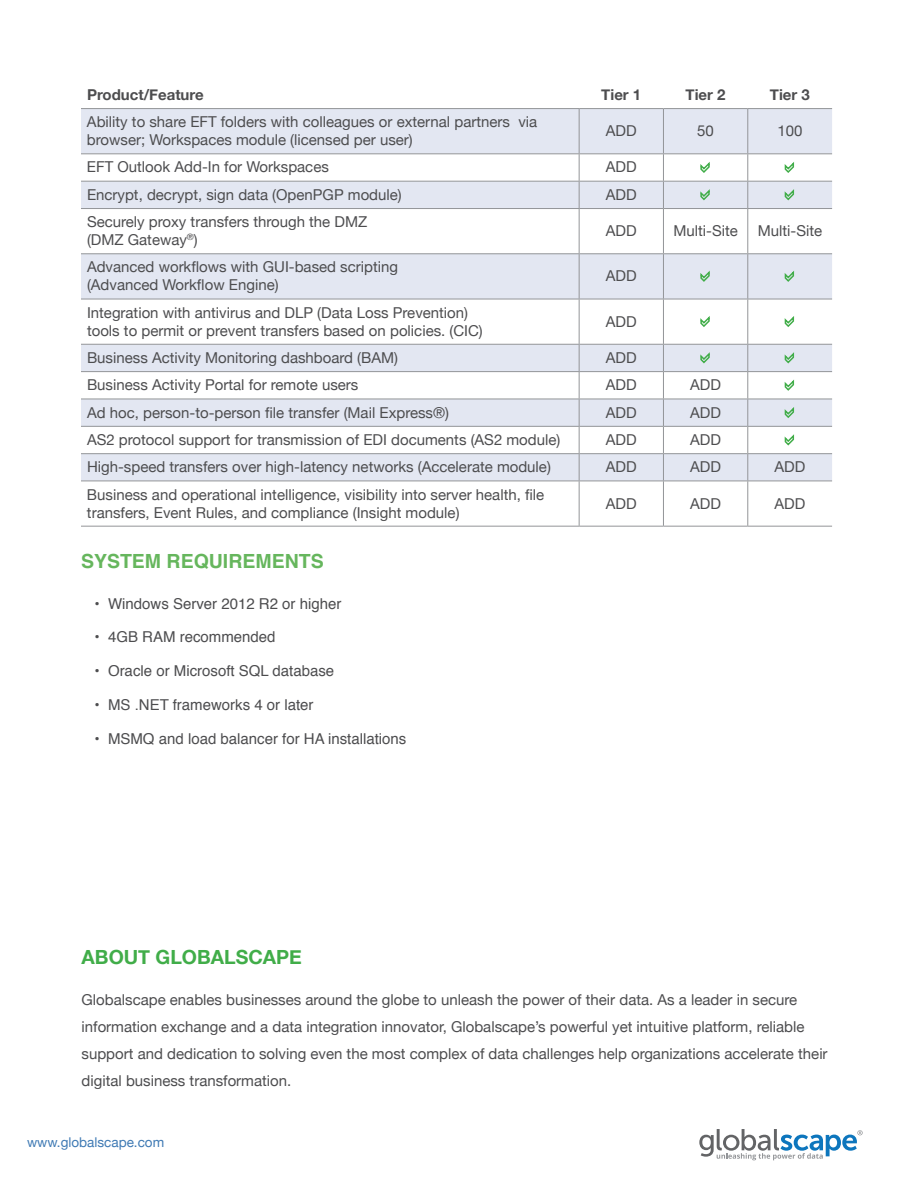
<style>
.page{position:relative;width:918px;height:1188px;background:#fff}
.page>*{position:absolute;margin:0;border:0;box-sizing:border-box;transform-origin:0 0}
.t1{font:700 19.5px "Helvetica";color:#66b65d}
.t2{font:700 19.5px "Helvetica Neue";color:#41ad49}
.t3{font:15px/18px "Helvetica Neue";color:#4d4d4f}
.t4{font:15px "Helvetica";color:#4d4d4f}
.t5{font:700 15px "Helvetica Neue";color:#4d4d4f}
.t6{font:13.5px "Helvetica Neue";color:#3f7ab4}
</style>
<div class="page">
<svg style="left:699px;top:1129px;width:164px;height:31px"></svg>
<svg style="left:81px;top:109px;width:751px;height:235px;fill:#e3e7f2"></svg>
<hr style="left:579px;top:109px;width:1px;height:44px;background:#939598">
<hr style="left:663px;top:109px;width:1px;height:44px;background:#939598">
<hr style="left:747px;top:109px;width:1px;height:44px;background:#939598">
<hr style="left:81px;top:108px;width:498px;height:1px;background:#939598">
<hr style="left:579px;top:108px;width:84px;height:1px;background:#939598">
<hr style="left:663px;top:108px;width:85px;height:1px;background:#939598">
<hr style="left:748px;top:108px;width:84px;height:1px;background:#939598">
<hr style="left:81px;top:153px;width:498px;height:1px;background:#939598">
<hr style="left:579px;top:153px;width:84px;height:1px;background:#939598">
<hr style="left:663px;top:153px;width:85px;height:1px;background:#939598">
<hr style="left:748px;top:153px;width:84px;height:1px;background:#939598">
<hr style="left:81px;top:208px;width:498px;height:1px;background:#939598">
<hr style="left:579px;top:208px;width:84px;height:1px;background:#939598">
<hr style="left:579px;top:209px;width:1px;height:44px;background:#939598">
<hr style="left:663px;top:208px;width:85px;height:1px;background:#939598">
<hr style="left:663px;top:209px;width:1px;height:44px;background:#939598">
<hr style="left:748px;top:208px;width:84px;height:1px;background:#939598">
<hr style="left:747px;top:209px;width:1px;height:44px;background:#939598">
<hr style="left:81px;top:253px;width:498px;height:1px;background:#939598">
<hr style="left:579px;top:253px;width:84px;height:1px;background:#939598">
<hr style="left:579px;top:254px;width:1px;height:45px;background:#939598">
<hr style="left:663px;top:253px;width:85px;height:1px;background:#939598">
<hr style="left:663px;top:254px;width:1px;height:45px;background:#939598">
<hr style="left:748px;top:253px;width:84px;height:1px;background:#939598">
<hr style="left:747px;top:254px;width:1px;height:45px;background:#939598">
<hr style="left:81px;top:299px;width:498px;height:1px;background:#939598">
<hr style="left:579px;top:299px;width:84px;height:1px;background:#939598">
<hr style="left:579px;top:299px;width:1px;height:45px;background:#939598">
<hr style="left:663px;top:299px;width:85px;height:1px;background:#939598">
<hr style="left:663px;top:299px;width:1px;height:45px;background:#939598">
<hr style="left:748px;top:299px;width:84px;height:1px;background:#939598">
<hr style="left:747px;top:299px;width:1px;height:45px;background:#939598">
<hr style="left:81px;top:344px;width:498px;height:1px;background:#939598">
<hr style="left:579px;top:344px;width:84px;height:1px;background:#939598">
<hr style="left:663px;top:344px;width:85px;height:1px;background:#939598">
<hr style="left:748px;top:344px;width:84px;height:1px;background:#939598">
<hr style="left:81px;top:526px;width:498px;height:1px;background:#939598">
<hr style="left:579px;top:526px;width:84px;height:1px;background:#939598">
<hr style="left:663px;top:526px;width:85px;height:1px;background:#939598">
<hr style="left:748px;top:526px;width:84px;height:1px;background:#939598">
<svg style="left:81px;top:154px;width:751px;height:54px"></svg>
<svg style="left:700px;top:270px;width:11px;height:13px"></svg>
<svg style="left:784px;top:270px;width:11px;height:13px"></svg>
<svg style="left:700px;top:316px;width:11px;height:12px"></svg>
<svg style="left:784px;top:316px;width:11px;height:12px"></svg>
<svg style="left:81px;top:345px;width:751px;height:181px"></svg>
<p class="t5" style="left:87px;top:83px;width:118px">Product/Feature</p>
<p class="t5" style="left:601px;top:83px;width:41px">Tier 1</p>
<p class="t5" style="left:686px;top:83px;width:41px">Tier 2</p>
<p class="t5" style="left:770px;top:83px;width:41px">Tier 3</p>
<p class="t3" style="left:87px;top:114px;width:452px">Ability to share EFT folders with colleagues or external partners via browser; Workspaces module (licensed per user)</p>
<p class="t3" style="left:606px;top:123px;width:32px">ADD</p>
<p class="t3" style="left:697px;top:123px;width:18px">50</p>
<p class="t3" style="left:777px;top:123px;width:27px">100</p>
<p class="t3" style="left:87px;top:159px;width:243px">EFT Outlook Add-In for Workspaces</p>
<p class="t3" style="left:606px;top:159px;width:32px">ADD</p>
<p class="t3" style="left:87px;top:186px;width:316px">Encrypt, decrypt, sign data (OpenPGP module)</p>
<p class="t3" style="left:606px;top:186px;width:32px">ADD</p>
<p class="t3" style="left:87px;top:214px;width:282px">Securely proxy transfers through the DMZ (DMZ Gateway<sup>®</sup>)</p>
<p class="t3" style="left:606px;top:223px;width:32px">ADD</p>
<p class="t3" style="left:673px;top:223px;width:66px">Multi-Site</p>
<p class="t3" style="left:758px;top:223px;width:66px">Multi-Site</p>
<p class="t3" style="left:87px;top:259px;width:313px">Advanced workflows with GUI-based scripting (Advanced Workflow Engine)</p>
<p class="t3" style="left:606px;top:268px;width:32px">ADD</p>
<p class="t3" style="left:87px;top:304px;width:397px">Integration with antivirus and DLP (Data Loss Prevention) tools to permit or prevent transfers based on policies. (CIC)</p>
<p class="t3" style="left:606px;top:313px;width:32px">ADD</p>
<p class="t3" style="left:87px;top:349px;width:313px">Business Activity Monitoring dashboard (BAM)</p>
<p class="t3" style="left:606px;top:349px;width:32px">ADD</p>
<p class="t3" style="left:87px;top:377px;width:273px">Business Activity Portal for remote users</p>
<p class="t3" style="left:606px;top:377px;width:32px">ADD</p>
<p class="t3" style="left:690px;top:377px;width:32px">ADD</p>
<p class="t3" style="left:87px;top:404px;width:364px">Ad hoc, person-to-person file transfer (Mail Express®)</p>
<p class="t3" style="left:606px;top:404px;width:32px">ADD</p>
<p class="t3" style="left:690px;top:404px;width:32px">ADD</p>
<p class="t3" style="left:87px;top:432px;width:475px">AS2 protocol support for transmission of EDI documents (AS2 module)</p>
<p class="t3" style="left:606px;top:432px;width:32px">ADD</p>
<p class="t3" style="left:690px;top:432px;width:32px">ADD</p>
<p class="t3" style="left:87px;top:459px;width:465px">High-speed transfers over high-latency networks (Accelerate module)</p>
<p class="t3" style="left:606px;top:459px;width:32px">ADD</p>
<p class="t3" style="left:690px;top:459px;width:32px">ADD</p>
<p class="t3" style="left:775px;top:459px;width:32px">ADD</p>
<p class="t3" style="left:87px;top:486px;width:459px">Business and operational intelligence, visibility into server health, file transfers, Event Rules, and compliance (Insight module)</p>
<p class="t3" style="left:606px;top:495px;width:32px">ADD</p>
<p class="t3" style="left:690px;top:495px;width:32px">ADD</p>
<p class="t3" style="left:774px;top:495px;width:32px">ADD</p>
<h1 class="t1" style="left:81px;top:546px;width:244px">SYSTEM REQUIREMENTS</h1>
<p class="t4" style="left:94px;top:592px;width:248px">• Windows Server 2012 R2 or higher</p>
<p class="t4" style="left:94px;top:626px;width:183px">• 4GB RAM recommended</p>
<p class="t4" style="left:94px;top:659px;width:241px">• Oracle or Microsoft SQL database</p>
<p class="t4" style="left:94px;top:693px;width:221px">• MS .NET frameworks 4 or later</p>
<p class="t4" style="left:94px;top:727px;width:313px">• MSMQ and load balancer for HA installations</p>
<h1 class="t2" style="left:82px;top:942px;width:222px">ABOUT GLOBALSCAPE</h1>
<p class="t3" style="left:82px;top:987px;width:748px;line-height:27px">Globalscape enables businesses around the globe to unleash the power of their data. As a leader in secure information exchange and a data integration innovator, Globalscape’s powerful yet intuitive platform, reliable support and dedication to solving even the most complex of data challenges help organizations accelerate their digital business transformation.</p>
<p class="t6" style="left:27px;top:1133px;width:139px">www.globalscape.com</p>
</div>
